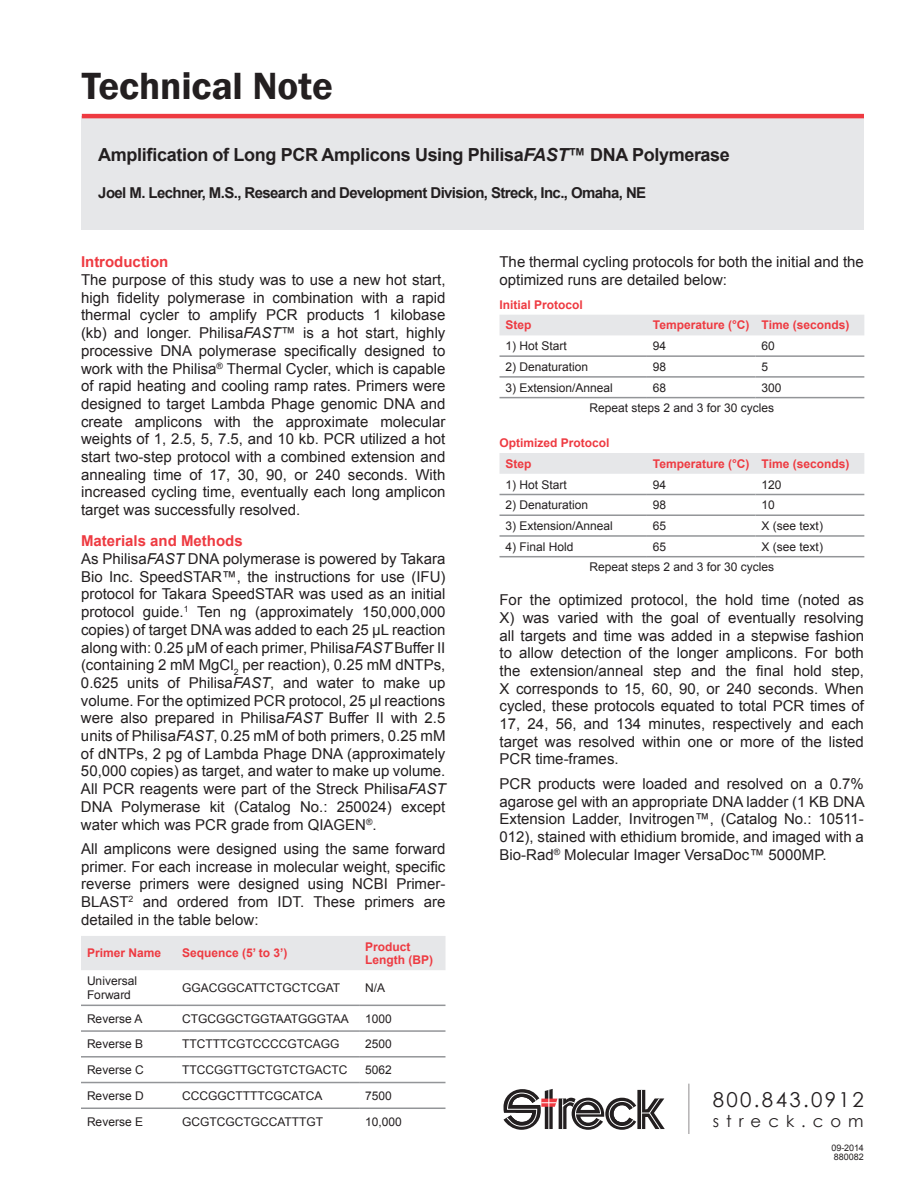
<style>
.page{position:relative;width:918px;height:1188px;background:#fff}
.page>*{position:absolute;margin:0;border:0;box-sizing:border-box;transform-origin:0 0}
.t1{font:600 39px "Franklin Gothic";letter-spacing:-.005em;color:#231f20}
.t2{font:20.55px "Century Gothic";letter-spacing:.115em;color:#231f20}
.t3{font:700 18px "Arial";letter-spacing:-.02em;color:#231f20}
.t4{font:16.5px "Century Gothic";letter-spacing:.425em;color:#231f20}
.t5{font:15px/17.7px "Arial";color:#231f20;text-align:justify}
.t6{font:700 15px "Arial";letter-spacing:-.04em;color:#231f20}
.t7{font:700 15px "Arial";color:#ee3a41}
.t8{font:12px/20.7px "Arial";color:#231f20}
.t9{font:700 12px/20.7px "Arial";color:#ee3a41}
.t10{font:9px/9px "Arial";color:#231f20}
.s1{font-style:italic}
.s2{font-weight:700;color:#ee3a41}
</style>
<div class="page">
<div style="left:82px;top:116px;width:782px;height:114px;background:#e6e7e9"></div>
<hr style="left:688px;top:1084px;width:1px;height:50px;background:#231f20">
<svg style="left:504px;top:1089px;width:161px;height:41px"></svg>
<div style="left:81px;top:936px;width:365px;height:34px;background:#e6e7e9"></div>
<hr style="left:81px;top:1005px;width:95px;height:1px;background:#939598">
<hr style="left:176px;top:1005px;width:183px;height:1px;background:#939598">
<hr style="left:359px;top:1005px;width:86px;height:1px;background:#939598">
<hr style="left:81px;top:1030px;width:95px;height:2px;background:#939598">
<hr style="left:176px;top:1030px;width:183px;height:2px;background:#939598">
<hr style="left:359px;top:1030px;width:86px;height:2px;background:#939598">
<hr style="left:81px;top:1056px;width:95px;height:2px;background:#939598">
<hr style="left:176px;top:1056px;width:183px;height:2px;background:#939598">
<hr style="left:359px;top:1056px;width:86px;height:2px;background:#939598">
<hr style="left:81px;top:1082px;width:95px;height:1px;background:#939598">
<hr style="left:176px;top:1082px;width:183px;height:1px;background:#939598">
<hr style="left:359px;top:1082px;width:86px;height:1px;background:#939598">
<hr style="left:81px;top:1108px;width:95px;height:1px;background:#939598">
<hr style="left:176px;top:1108px;width:183px;height:1px;background:#939598">
<hr style="left:359px;top:1108px;width:86px;height:1px;background:#939598">
<div style="left:500px;top:315px;width:364px;height:20px;background:#e6e7e9"></div>
<hr style="left:500px;top:355px;width:147px;height:2px;background:#939598">
<hr style="left:647px;top:355px;width:109px;height:2px;background:#939598">
<hr style="left:756px;top:355px;width:108px;height:2px;background:#939598">
<hr style="left:500px;top:376px;width:147px;height:2px;background:#939598">
<hr style="left:647px;top:376px;width:109px;height:2px;background:#939598">
<hr style="left:756px;top:376px;width:108px;height:2px;background:#939598">
<hr style="left:500px;top:397px;width:147px;height:1px;background:#939598">
<hr style="left:647px;top:397px;width:109px;height:1px;background:#939598">
<hr style="left:756px;top:397px;width:108px;height:1px;background:#939598">
<div style="left:500px;top:453px;width:364px;height:21px;background:#e6e7e9"></div>
<hr style="left:500px;top:494px;width:147px;height:1px;background:#939598">
<hr style="left:647px;top:494px;width:109px;height:1px;background:#939598">
<hr style="left:756px;top:494px;width:108px;height:1px;background:#939598">
<hr style="left:500px;top:514px;width:147px;height:2px;background:#939598">
<hr style="left:647px;top:514px;width:109px;height:2px;background:#939598">
<hr style="left:756px;top:514px;width:108px;height:2px;background:#939598">
<hr style="left:500px;top:535px;width:147px;height:2px;background:#939598">
<hr style="left:647px;top:535px;width:109px;height:2px;background:#939598">
<hr style="left:756px;top:535px;width:108px;height:2px;background:#939598">
<hr style="left:500px;top:556px;width:147px;height:1px;background:#939598">
<hr style="left:647px;top:556px;width:109px;height:1px;background:#939598">
<hr style="left:756px;top:556px;width:108px;height:1px;background:#939598">
<hr style="left:82px;top:114px;width:782px;height:4px;background:#ee3a41">
<h1 class="t1" style="left:82px;top:62px;width:253px">Technical Note</h1>
<p class="t3" style="left:98px;top:142px;width:633px">Amplification of Long PCR Amplicons Using Philisa<span class="s1">FAST</span>™ DNA Polymerase</p>
<p class="t6" style="left:98px;top:183px;width:550px">Joel M. Lechner, M.S., Research and Development Division, Streck, Inc., Omaha, NE</p>
<p class="t7" style="left:81px;top:252px;width:89px">Introduction</p>
<p class="t5" style="left:81px;top:271px;width:366px">The purpose of this study was to use a new hot start, high fidelity polymerase in combination with a rapid thermal cycler to amplify PCR products 1 kilobase (kb) and longer. Philisa<span class="s1">FAST</span>™ is a hot start, highly processive DNA polymerase specifically designed to work with the Philisa<sup>®</sup> Thermal Cycler, which is capable of rapid heating and cooling ramp rates. Primers were designed to target Lambda Phage genomic DNA and create amplicons with the approximate molecular weights of 1, 2.5, 5, 7.5, and 10 kb. PCR utilized a hot start two-step protocol with a combined extension and annealing time of 17, 30, 90, or 240 seconds. With increased cycling time, eventually each long amplicon target was successfully resolved.</p>
<p class="t5" style="left:81px;top:532px;width:366px;text-align:left"><span class="s2">Materials and Methods<br></span>As Philisa<span class="s1">FAST</span> DNA polymerase is powered by Takara Bio Inc. SpeedSTAR™, the instructions for use (IFU) protocol for Takara SpeedSTAR was used as an initial protocol guide.<sup>1</sup> Ten ng (approximately 150,000,000 copies) of target DNA was added to each 25 µL reaction along with: 0.25 µM of each primer, Philisa<span class="s1">FAST</span> Buffer II (containing 2 mM MgCl<sub>2</sub> per reaction), 0.25 mM dNTPs, 0.625 units of Philisa<span class="s1">FAST</span>, and water to make up volume. For the optimized PCR protocol, 25 μl reactions were also prepared in Philisa<span class="s1">FAST</span> Buffer II with 2.5 units of Philisa<span class="s1">FAST</span>, 0.25 mM of both primers, 0.25 mM of dNTPs, 2 pg of Lambda Phage DNA (approximately 50,000 copies) as target, and water to make up volume.<br>All PCR reagents were part of the Streck Philisa<span class="s1">FAST </span>DNA Polymerase kit (Catalog No.: 250024) except water which was PCR grade from QIAGEN<sup>®</sup>.</p>
<p class="t5" style="left:81px;top:840px;width:366px">All amplicons were designed using the same forward primer. For each increase in molecular weight, specific reverse primers were designed using NCBI Primer-BLAST<sup>2</sup> and ordered from IDT. These primers are detailed in the table below:</p>
<p class="t9" style="left:87px;top:943px;width:76px">Primer Name</p>
<p class="t9" style="left:182px;top:943px;width:107px">Sequence (5’ to 3’)</p>
<p class="t9" style="left:365px;top:940px;width:69px;line-height:13.5px">Product<br>Length (BP)</p>
<p class="t8" style="left:87px;top:974px;width:52px;line-height:14.4px">Universal<br>Forward</p>
<p class="t8" style="left:182px;top:978px;width:160px">GGACGGCATTCTGCTCGAT</p>
<p class="t8" style="left:365px;top:978px;width:22px">N/A</p>
<p class="t8" style="left:87px;top:1008px;width:57px">Reverse A</p>
<p class="t8" style="left:182px;top:1008px;width:168px">CTGCGGCTGGTAATGGGTAA</p>
<p class="t8" style="left:365px;top:1008px;width:28px">1000</p>
<p class="t8" style="left:87px;top:1034px;width:58px">Reverse B</p>
<p class="t8" style="left:182px;top:1034px;width:159px">TTCTTTCGTCCCCGTCAGG</p>
<p class="t8" style="left:365px;top:1034px;width:28px">2500</p>
<p class="t8" style="left:87px;top:1060px;width:58px">Reverse C</p>
<p class="t8" style="left:182px;top:1060px;width:167px">TTCCGGTTGCTGTCTGACTC</p>
<p class="t8" style="left:365px;top:1060px;width:28px">5062</p>
<p class="t8" style="left:87px;top:1085px;width:58px">Reverse D</p>
<p class="t8" style="left:182px;top:1085px;width:142px">CCCGGCTTTTCGCATCA</p>
<p class="t8" style="left:365px;top:1085px;width:28px">7500</p>
<p class="t8" style="left:87px;top:1111px;width:58px">Reverse E</p>
<p class="t8" style="left:182px;top:1111px;width:143px">GCGTCGCTGCCATTTGT</p>
<p class="t8" style="left:365px;top:1111px;width:38px">10,000</p>
<p class="t5" style="left:499px;top:253px;width:366px">The thermal cycling protocols for both the initial and the optimized runs are detailed below:</p>
<p class="t9" style="left:506px;top:295px;width:79px;text-indent:-6px">Initial Protocol<br>Step</p>
<p class="t9" style="left:653px;top:315px;width:198px">Temperature (°C) Time (seconds)</p>
<p class="t8" style="left:506px;top:336px;width:63px">1) Hot Start</p>
<p class="t8" style="left:653px;top:336px;width:15px">94</p>
<p class="t8" style="left:762px;top:336px;width:15px">60</p>
<p class="t8" style="left:506px;top:356px;width:84px">2) Denaturation</p>
<p class="t8" style="left:653px;top:356px;width:15px">98</p>
<p class="t8" style="left:762px;top:356px;width:8px">5</p>
<p class="t8" style="left:506px;top:377px;width:109px">3) Extension/Anneal</p>
<p class="t8" style="left:653px;top:377px;width:15px">68</p>
<p class="t8" style="left:590px;top:377px;width:194px;text-indent:172px">300<br>Repeat steps 2 and 3 for 30 cycles</p>
<p class="t9" style="left:506px;top:433px;width:106px;text-indent:-6px">Optimized Protocol<br>Step</p>
<p class="t9" style="left:653px;top:454px;width:198px">Temperature (°C) Time (seconds)</p>
<p class="t8" style="left:506px;top:474px;width:63px">1) Hot Start</p>
<p class="t8" style="left:653px;top:474px;width:15px">94</p>
<p class="t8" style="left:762px;top:474px;width:22px">120</p>
<p class="t8" style="left:506px;top:495px;width:84px">2) Denaturation</p>
<p class="t8" style="left:653px;top:495px;width:15px">98</p>
<p class="t8" style="left:762px;top:495px;width:15px">10</p>
<p class="t8" style="left:506px;top:516px;width:109px">3) Extension/Anneal</p>
<p class="t8" style="left:653px;top:516px;width:15px">65</p>
<p class="t8" style="left:762px;top:516px;width:63px">X (see text)</p>
<p class="t8" style="left:506px;top:536px;width:70px">4) Final Hold</p>
<p class="t8" style="left:653px;top:536px;width:15px">65</p>
<p class="t8" style="left:590px;top:536px;width:235px;text-indent:172px">X (see text)<br>Repeat steps 2 and 3 for 30 cycles</p>
<p class="t5" style="left:500px;top:591px;width:366px">For the optimized protocol, the hold time (noted as X) was varied with the goal of eventually resolving all targets and time was added in a stepwise fashion to allow detection of the longer amplicons. For both the extension/anneal step and the final hold step, X corresponds to 15, 60, 90, or 240 seconds. When cycled, these protocols equated to total PCR times of 17, 24, 56, and 134 minutes, respectively and each target was resolved within one or more of the listed PCR time-frames.</p>
<p class="t5" style="left:500px;top:775px;width:367px">PCR products were loaded and resolved on a 0.7% agarose gel with an appropriate DNA ladder (1 KB DNA Extension Ladder, Invitrogen™, (Catalog No.: 10511- 012), stained with ethidium bromide, and imaged with a Bio-Rad<sup>®</sup> Molecular Imager VersaDoc™ 5000MP.</p>
<h2 class="t2" style="left:713px;top:1085px;width:153px">800.843.0912</h2>
<p class="t4" style="left:713px;top:1109px;width:152px">streck.com</p>
<p class="t10" style="left:832px;top:1143px;width:34px">09-2014<br>880082</p>
</div>
